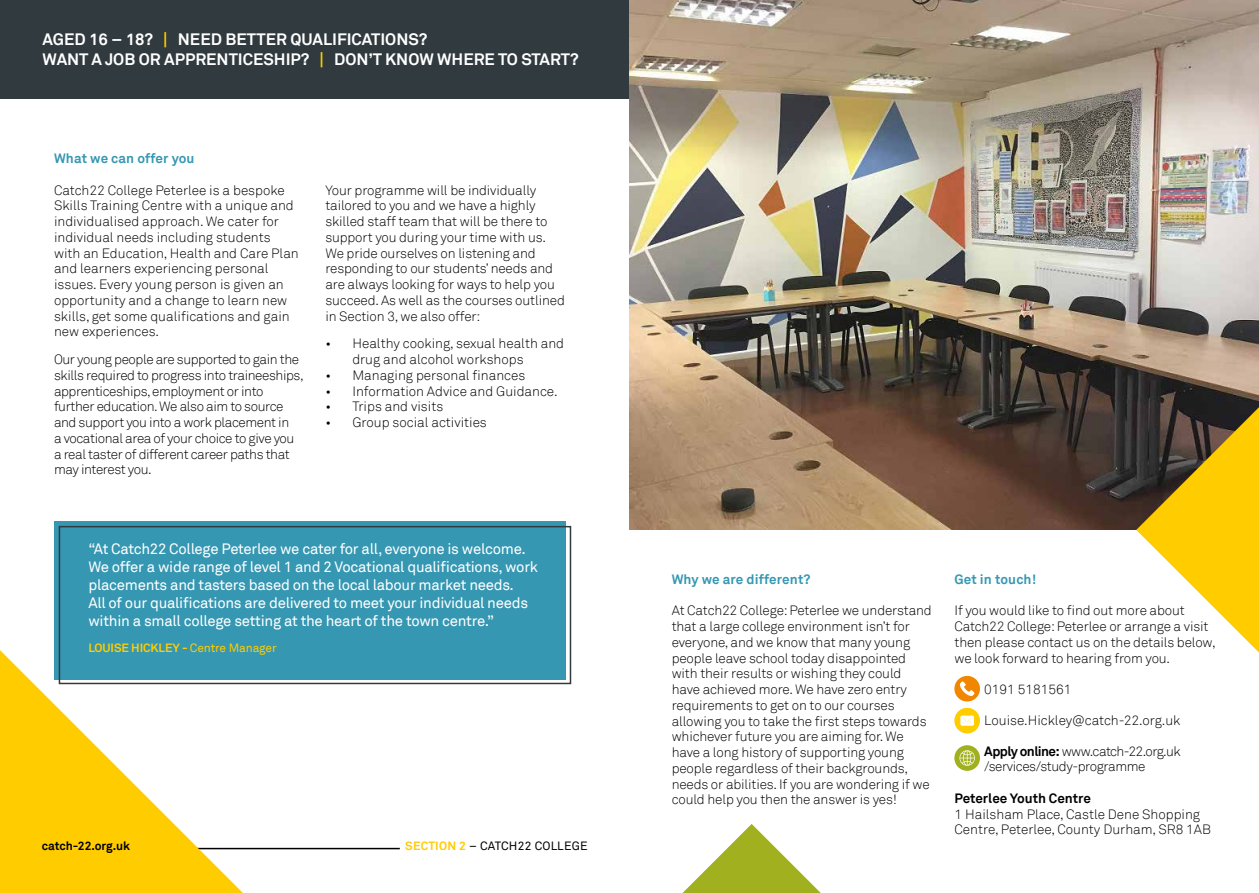
<style>
.page{position:relative;width:1259px;height:893px;background:#fff}
.page>*{position:absolute;margin:0;border:0;box-sizing:border-box;transform-origin:0 0}
.t1{font:700 16.5px/19.8px "Akkurat";color:#fff}
.t2{font:15px/18px "Akkurat";letter-spacing:-.02em;color:#fff}
.t3{font:300 13.5px/15.8px "Akkurat";letter-spacing:-.01em;color:#000}
.t4{font:300 13.5px/15.8px "Akkurat";letter-spacing:-.03em;color:#000}
.t5{font:700 13.5px "Akkurat";letter-spacing:.01em;color:#3597b2}
.t6{font:700 13.5px "Akkurat";color:#000}
.t7{font:700 12px "Akkurat";letter-spacing:-.01em;color:#fc0}
.t8{font:12px "Akkurat";letter-spacing:.02em;color:#000}
.t9{font:700 12px "Akkurat";letter-spacing:-.005em;color:#000}
.s1{color:#fc0}
.s2{font-weight:400}
.s3{font-weight:700;color:#fc0}
.s4{font-weight:700}
</style>
<div class="page">
<div style="left:0;top:0;width:629px;height:99px;background:#313a3f"></div>
<svg style="left:682px;top:824px;width:139px;height:69px"></svg>
<div style="left:54px;top:522px;width:512px;height:158px;background:#3597b2"></div>
<div style="left:59px;top:526px;width:512px;height:158px;border:2px solid #313a3f"></div>
<img style="left:629px;top:0;width:630px;height:529px">
<div style="left:954px;top:676px;width:26px;height:25px;background:#f18700;border-radius:50%"></div>
<svg style="left:960px;top:681px;width:14px;height:15px"></svg>
<div style="left:954px;top:708px;width:26px;height:25px;background:#fc0;border-radius:50%"></div>
<svg style="left:960px;top:715px;width:14px;height:10px"></svg>
<div style="left:954px;top:745px;width:26px;height:26px;background:#a1b01e;border-radius:50%"></div>
<svg style="left:959px;top:750px;width:16px;height:16px"></svg>
<svg style="left:1136px;top:407px;width:123px;height:246px"></svg>
<hr style="left:139px;top:848px;width:261px;height:1px;background:#000">
<svg style="left:0;top:650px;width:243px;height:243px"></svg>
<p class="t1" style="left:43px;top:30px;width:538px">AGED 16 – 18? <span class="s1">|</span> NEED BETTER QUALIFICATIONS?<br>WANT A JOB OR APPRENTICESHIP? <span class="s1">|</span> DON’T KNOW WHERE TO START?</p>
<p class="t5" style="left:54px;top:150px;width:142px">What we can offer you</p>
<p class="t3" style="left:54px;top:182px;width:246px">Catch22 College Peterlee is a bespoke Skills Training Centre with a unique and individualised approach. We cater for individual needs including students with an Education, Health and Care Plan and learners experiencing personal issues. Every young person is given an opportunity and a change to learn new skills, get some qualifications and gain new experiences.</p>
<p class="t4" style="left:54px;top:352px;width:251px">Our young people are supported to gain the skills required to progress into traineeships, apprenticeships, employment or into further education. We also aim to source and support you into a work placement in<br>a vocational area of your choice to give you a real taster of different career paths that may interest you.</p>
<p class="t3" style="left:325px;top:182px;width:241px">Your programme will be individually tailored to you and we have a highly skilled staff team that will be there to support you during your time with us.<br>We pride ourselves on listening and responding to our students’ needs and are always looking for ways to help you succeed. As well as the courses outlined in Section 3, we also offer:</p>
<p class="t3" style="left:352px;top:336px;width:213px;text-indent:-27px">• Healthy cooking, sexual health and drug and alcohol workshops</p>
<p class="t3" style="left:325px;top:368px;width:201px">• Managing personal finances</p>
<p class="t3" style="left:325px;top:383px;width:234px">• Information Advice and Guidance.</p>
<p class="t3" style="left:325px;top:399px;width:119px">• Trips and visits</p>
<p class="t3" style="left:325px;top:415px;width:163px">• Group social activities</p>
<p class="t2" style="left:88px;top:540px;width:451px">“At Catch22 College Peterlee we cater for all, everyone is welcome.<br>We offer a wide range of level 1 and 2 Vocational qualifications, work placements and tasters based on the local labour market needs.<br>All of our qualifications are delivered to meet your individual needs within a small college setting at the heart of the town centre.”</p>
<p class="t7" style="left:88px;top:640px;width:190px">LOUISE HICKLEY - <span class="s2">Centre Manager</span></p>
<p class="t9" style="left:42px;top:839px;width:90px">catch-22.org.uk</p>
<p class="t8" style="left:405px;top:839px;width:184px"><span class="s3">SECTION 2</span> – CATCH22 COLLEGE</p>
<p class="t5" style="left:671px;top:571px;width:140px">Why we are different?</p>
<p class="t3" style="left:671px;top:603px;width:262px">At Catch22 College: Peterlee we understand that a large college environment isn’t for everyone, and we know that many young people leave school today disappointed with their results or wishing they could have achieved more. We have zero entry requirements to get on to our courses allowing you to take the first steps towards whichever future you are aiming for. We have a long history of supporting young people regardless of their backgrounds, needs or abilities. If you are wondering if we could help you then the answer is yes!</p>
<p class="t5" style="left:954px;top:571px;width:83px">Get in touch!</p>
<p class="t3" style="left:954px;top:603px;width:263px">If you would like to find out more about Catch22 College: Peterlee or arrange a visit then please contact us on the details below, we look forward to hearing from you.</p>
<p class="t3" style="left:984px;top:682px;width:89px">0191 5181561</p>
<p class="t3" style="left:984px;top:713px;width:198px">Louise.Hickley@catch-22.org.uk</p>
<p class="t4" style="left:984px;top:743px;width:198px"><span class="s4">Apply online:</span> www.catch-22.org.uk /services/study-programme</p>
<p class="t6" style="left:954px;top:790px;width:138px">Peterlee Youth Centre</p>
<p class="t3" style="left:954px;top:806px;width:258px">1 Hailsham Place, Castle Dene Shopping<br>Centre, Peterlee, County Durham, SR8 1AB</p>
</div>
